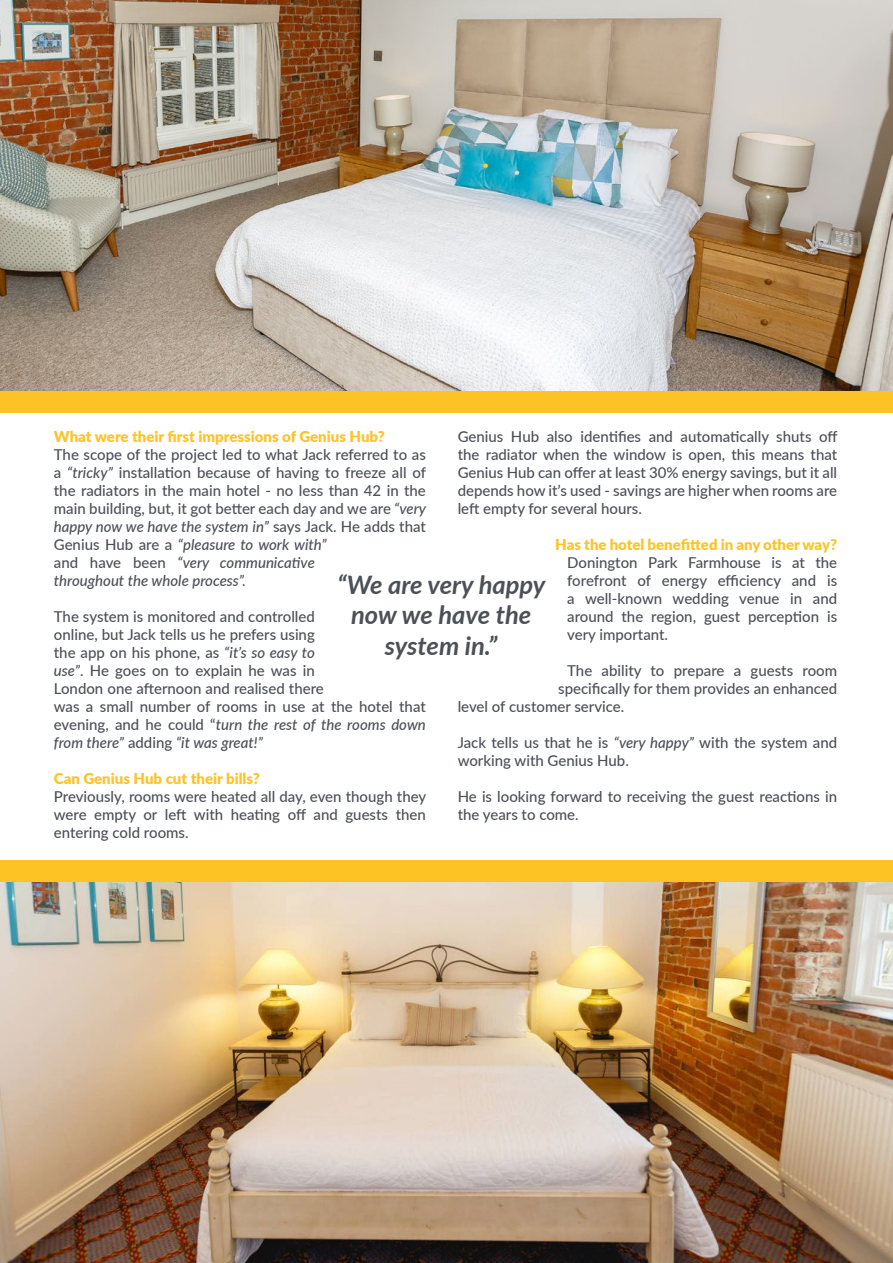
<style>
.page{position:relative;width:893px;height:1263px;background:#fff}
.page>*{position:absolute;margin:0;border:0;box-sizing:border-box;transform-origin:0 0}
.t1{font:italic 700 25.5px/30.6px "Lato";color:#4c5057;text-align:center}
.t2{font:500 15px/18px "Lato";color:#4c5057}
.t3{font:900 15px "Lato";color:#fdc327}
.s1{font-style:italic}
</style>
<div class="page">
<img style="left:1px;top:0;width:892px;height:391px">
<img style="left:1px;top:881px;width:892px;height:382px">
<div style="left:0;top:860px;width:893px;height:21px;background:#fdc325"></div>
<div style="left:0;top:391px;width:893px;height:21px;background:#fdc325"></div>
<p class="t3" style="left:54px;top:426px;width:332px">What were their first impressions of Genius Hub?</p>
<p class="t2" style="left:54px;top:445px;width:374px">The scope of the project led to what Jack referred to as a <span class="s1">“tricky”</span> installation because of having to freeze all of the radiators in the main hotel - no less than 42 in the main building, but, it got better each day and we are <span class="s1">“very happy now we have the system in”</span> says Jack. He adds that Genius Hub are a <span class="s1">“pleasure to work with”<br></span>and have been <span class="s1">“very communicative<br>throughout the whole process”.</span></p>
<p class="t2" style="left:54px;top:607px;width:373px">The system is monitored and controlled<br>online, but Jack tells us he prefers using<br>the app on his phone, as <span class="s1">“it’s so easy to<br>use”</span>. He goes on to explain he was in<br>London one afternoon and realised there<br>was a small number of rooms in use at the hotel that evening, and he could “<span class="s1">turn the rest of the rooms down from there”</span> adding <span class="s1">“it was great!”</span></p>
<p class="t3" style="left:54px;top:768px;width:208px">Can Genius Hub cut their bills?</p>
<p class="t2" style="left:54px;top:787px;width:374px;text-align:justify">Previously, rooms were heated all day, even though they were empty or left with heating off and guests then entering cold rooms.</p>
<p class="t2" style="left:458px;top:427px;width:381px;text-align:justify">Genius Hub also identifies and automatically shuts off the radiator when the window is open, this means that Genius Hub can offer at least 30% energy savings, but it all depends how it’s used - savings are higher when rooms are left empty for several hours.</p>
<p class="t3" style="left:555px;top:534px;width:283px">Has the hotel benefitted in any other way?</p>
<p class="t2" style="left:567px;top:553px;width:271px;text-align:justify">Donington Park Farmhouse is at the forefront of energy efficiency and is a well-known wedding venue in and around the region, guest perception is very important.</p>
<p class="t2" style="left:567px;top:661px;width:271px">The ability to prepare a guests room</p>
<p class="t2" style="left:558px;top:679px;width:280px">specifically for them provides an enhanced</p>
<p class="t2" style="left:458px;top:697px;width:168px">level of customer service.</p>
<p class="t2" style="left:458px;top:733px;width:381px">Jack tells us that he is <span class="s1">“very happy”</span> with the system and working with Genius Hub.</p>
<p class="t2" style="left:458px;top:787px;width:381px">He is looking forward to receiving the guest reactions in the years to come.</p>
<p class="t1" style="left:337px;top:568px;width:209px">“We are very happy now we have the system in.”</p>
</div>
